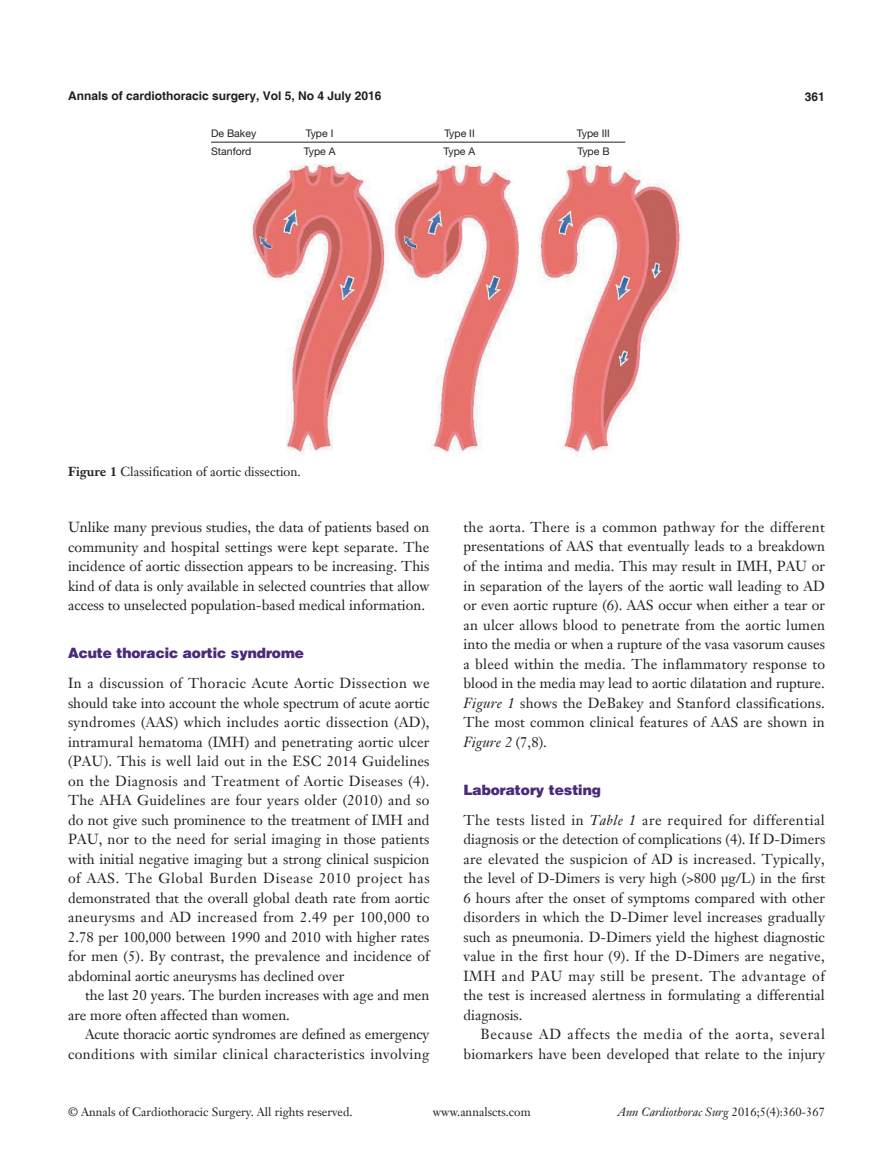
<style>
.page{position:relative;width:893px;height:1170px;background:#fff}
.page>*{position:absolute;margin:0;border:0;box-sizing:border-box;transform-origin:0 0}
.t1{font:14.25px/19.5px "Janson Text LT";letter-spacing:.01em;color:#231f20;text-align:justify}
.t2{font:900 14.25px "Helvetica";color:#4a2a7b}
.t3{font:12.75px "Janson Text LT";color:#231f20}
.t4{font:12px "Janson Text LT";color:#231f20}
.t5{font:700 12px "Helvetica";color:#231f20}
.t6{font:italic 12px "Janson Text LT";color:#231f20}
.t7{font:10.5px "Helvetica Neue LT Pro";color:#231f20}
.s1{font-weight:700}
.s2{font-style:italic}
.s3{font-style:normal}
</style>
<div class="page">
<img style="left:250px;top:164px;width:432px;height:292px">
<hr style="left:211px;top:142px;width:414px;height:1px;background:#231f20">
<p class="t5" style="left:68px;top:88px;width:315px">Annals of cardiothoracic surgery, Vol 5, No 4 July 2016</p>
<p class="t5" style="left:805px;top:89px;width:22px">361</p>
<p class="t7" style="left:211px;top:126px;width:47px">De Bakey</p>
<p class="t7" style="left:306px;top:126px;width:29px">Type I</p>
<p class="t7" style="left:444px;top:126px;width:32px">Type II</p>
<p class="t7" style="left:577px;top:126px;width:35px">Type III</p>
<p class="t7" style="left:211px;top:144px;width:42px">Stanford</p>
<p class="t7" style="left:304px;top:144px;width:33px">Type A</p>
<p class="t7" style="left:444px;top:144px;width:33px">Type A</p>
<p class="t7" style="left:577px;top:144px;width:34px">Type B</p>
<p class="t3" style="left:68px;top:463px;width:234px"><span class="s1">Figure 1</span> Classification of aortic dissection.</p>
<p class="t1" style="left:68px;top:517px;width:363px">Unlike many previous studies, the data of patients based on community and hospital settings were kept separate. The incidence of aortic dissection appears to be increasing. This kind of data is only available in selected countries that allow access to unselected population-based medical information.</p>
<p class="t2" style="left:68px;top:644px;width:237px">Acute thoracic aortic syndrome</p>
<p class="t1" style="left:68px;top:673px;width:363px">In a discussion of Thoracic Acute Aortic Dissection we should take into account the whole spectrum of acute aortic syndromes (AAS) which includes aortic dissection (AD), intramural hematoma (IMH) and penetrating aortic ulcer (PAU). This is well laid out in the ESC 2014 Guidelines on the Diagnosis and Treatment of Aortic Diseases (4).<br>The AHA Guidelines are four years older (2010) and so do not give such prominence to the treatment of IMH and PAU, nor to the need for serial imaging in those patients with initial negative imaging but a strong clinical suspicion of AAS. The Global Burden Disease 2010 project has demonstrated that the overall global death rate from aortic aneurysms and AD increased from 2.49 per 100,000 to 2.78 per 100,000 between 1990 and 2010 with higher rates for men (5). By contrast, the prevalence and incidence of abdominal aortic aneurysms has declined over</p>
<p class="t1" style="left:68px;top:985px;width:363px;text-indent:17px">the last 20 years. The burden increases with age and men are more often affected than women.</p>
<p class="t1" style="left:68px;top:1024px;width:363px;text-align:right">Acute thoracic aortic syndromes are defined as emergency conditions with similar clinical characteristics involving</p>
<p class="t1" style="left:463px;top:517px;width:363px">the aorta. There is a common pathway for the different presentations of AAS that eventually leads to a breakdown of the intima and media. This may result in IMH, PAU or in separation of the layers of the aortic wall leading to AD or even aortic rupture (6). AAS occur when either a tear or an ulcer allows blood to penetrate from the aortic lumen into the media or when a rupture of the vasa vasorum causes a bleed within the media. The inflammatory response to blood in the media may lead to aortic dilatation and rupture.<br><span class="s2">Figure 1</span> shows the DeBakey and Stanford classifications.<br>The most common clinical features of AAS are shown in <span class="s2">Figure 2</span> (7,8).</p>
<p class="t2" style="left:463px;top:780px;width:139px">Laboratory testing</p>
<p class="t1" style="left:463px;top:809px;width:363px">The tests listed in <span class="s2">Table 1</span> are required for differential diagnosis or the detection of complications (4). If D-Dimers are elevated the suspicion of AD is increased. Typically, the level of D-Dimers is very high (&gt;800 µg/L) in the first 6 hours after the onset of symptoms compared with other disorders in which the D-Dimer level increases gradually such as pneumonia. D-Dimers yield the highest diagnostic value in the first hour (9). If the D-Dimers are negative, IMH and PAU may still be present. The advantage of the test is increased alertness in formulating a differential diagnosis.</p>
<p class="t1" style="left:463px;top:1024px;width:363px;text-align:right">Because AD affects the media of the aorta, several biomarkers have been developed that relate to the injury</p>
<p class="t4" style="left:68px;top:1104px;width:286px">© Annals of Cardiothoracic Surgery. All rights reserved.</p>
<p class="t4" style="left:433px;top:1104px;width:99px">www.annalscts.com</p>
<p class="t6" style="left:618px;top:1104px;width:209px">Ann Cardiothorac Surg <span class="s3">2016;5(4):360-367</span></p>
</div>
